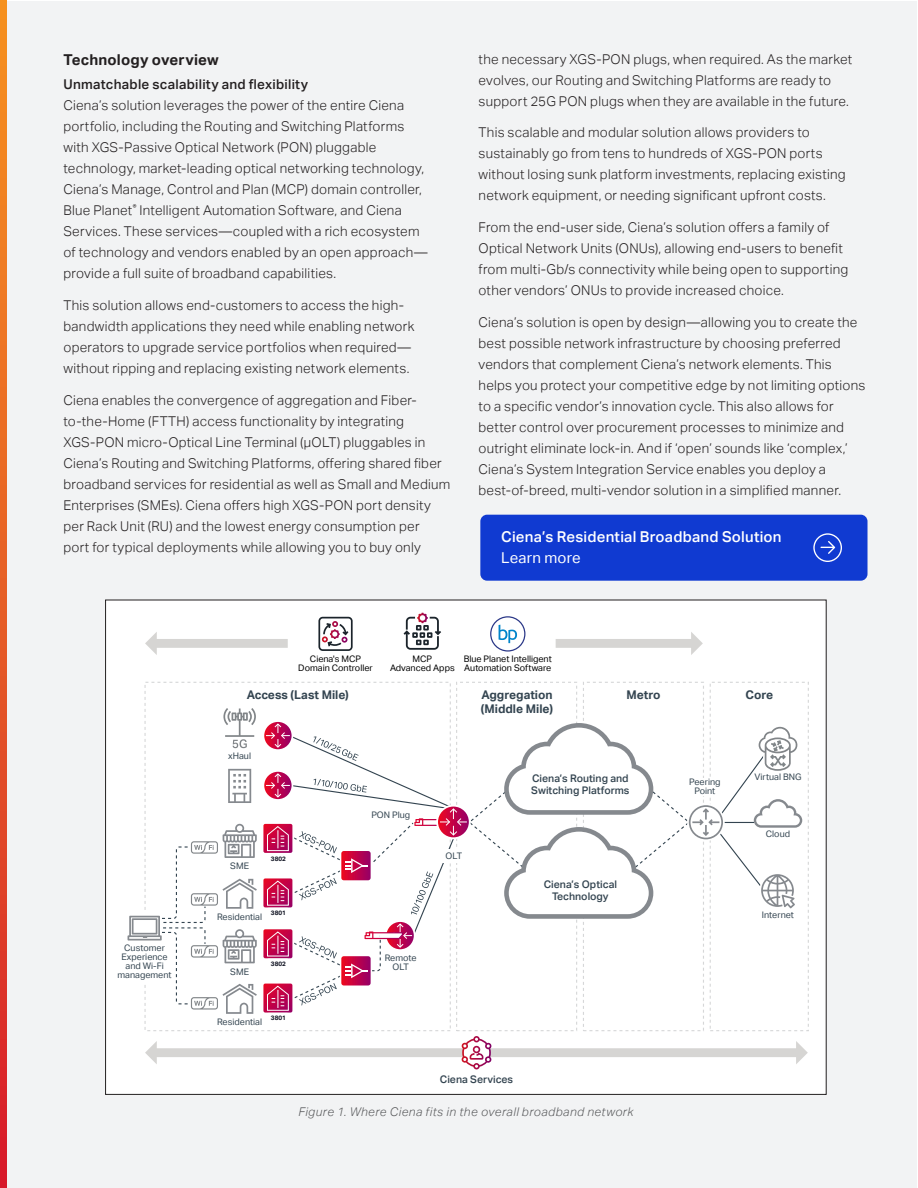
<style>
.page{position:relative;width:918px;height:1188px;background:#fff}
.page>*{position:absolute;margin:0;border:0;box-sizing:border-box;transform-origin:0 0}
.Body_Copy{font:500 15px/21px "Aktiv Grotesk";letter-spacing:.015em;color:#fff}
.Headline_for_body_co{font:700 15px "Aktiv Grotesk";letter-spacing:.01em;color:#231f20}
.Body_Copy-2{font:300 13.5px/21px "Aktiv Grotesk";letter-spacing:.02em;color:#231f20}
.subhead{font:500 13.5px "Aktiv Grotesk";letter-spacing:.02em;color:#231f20}
.Figure_Caption{font:italic 300 12px "Aktiv Grotesk";letter-spacing:.04em;color:#57585a}
.t1{font:700 12px/14.4px "Aktiv Grotesk";color:#334450}
.t2{font:500 10.5px/12px "Aktiv Grotesk";color:#334450}
.t3{font:9px/9px "Aktiv Grotesk";color:#334450;text-align:center}
.t4{font:9px/9px "Aktiv Grotesk";color:#000;text-align:center}
.t5{font:700 6.3px "Aktiv Grotesk";color:#111423}
.s1{font-weight:400}
</style>
<div class="page">
<div style="left:1px;top:1px;width:916px;height:1186px;background:#f2f3f4"></div>
<div style="left:480px;top:515px;width:388px;height:66px;background:#103ad1;border-radius:7px"></div>
<svg style="left:813px;top:533px;width:29px;height:29px"></svg>
<div style="left:106px;top:600px;width:720px;height:494px;background:#fff"></div>
<div style="left:710px;top:682px;width:99px;height:349px;border:1px dashed #d6d7d8"></div>
<div style="left:317px;top:615px;width:37px;height:38px;border:3px solid #fff;border-radius:4px"></div>
<svg style="left:318px;top:617px;width:35px;height:34px"></svg>
<svg style="left:403px;top:612px;width:38px;height:38px"></svg>
<div style="left:490px;top:616px;width:35px;height:36px;border:1px solid #2a3787;border-radius:50%"></div>
<svg style="left:499px;top:625px;width:18px;height:18px"></svg>
<svg style="left:556px;top:632px;width:147px;height:23px"></svg>
<svg style="left:145px;top:632px;width:143px;height:23px"></svg>
<svg style="left:127px;top:703px;width:675px;height:313px"></svg>
<svg style="left:145px;top:1036px;width:663px;height:33px"></svg>
<svg style="left:0;top:0;width:7px;height:1188px;background:#e65b25"></svg>
<p class="Headline_for_body_co" style="left:63px;top:51px;width:157px">Technology overview</p>
<p class="subhead" style="left:63px;top:76px;width:246px">Unmatchable scalability and flexibility</p>
<p class="Body_Copy-2" style="left:63px;top:95px;width:366px">Ciena’s solution leverages the power of the entire Ciena portfolio, including the Routing and Switching Platforms with XGS-Passive Optical Network (PON) pluggable technology, market-leading optical networking technology, Ciena’s Manage, Control and Plan (MCP) domain controller, Blue Planet<sup>®</sup> Intelligent Automation Software, and Ciena Services. These services—coupled with a rich ecosystem of technology and vendors enabled by an open approach— provide a full suite of broadband capabilities.</p>
<p class="Body_Copy-2" style="left:63px;top:295px;width:352px">This solution allows end-customers to access the high&shy;bandwidth applications they need while enabling network operators to upgrade service portfolios when required— without ripping and replacing existing network elements.</p>
<p class="Body_Copy-2" style="left:63px;top:389px;width:388px">Ciena enables the convergence of aggregation and Fiber&shy;to-the-Home (FTTH) access functionality by integrating XGS-PON micro-Optical Line Terminal (μOLT) pluggables in Ciena’s Routing and Switching Platforms, offering shared fiber broadband services for residential as well as Small and Medium Enterprises (SMEs). Ciena offers high XGS-PON port density per Rack Unit (RU) and the lowest energy consumption per<br>port for typical deployments while allowing you to buy only</p>
<p class="Body_Copy-2" style="left:479px;top:48px;width:375px">the necessary XGS-PON plugs, when required. As the market evolves, our Routing and Switching Platforms are ready to support 25G PON plugs when they are available in the future.</p>
<p class="Body_Copy-2" style="left:479px;top:122px;width:369px">This scalable and modular solution allows providers to sustainably go from tens to hundreds of XGS-PON ports without losing sunk platform investments, replacing existing network equipment, or needing significant upfront costs.</p>
<p class="Body_Copy-2" style="left:479px;top:217px;width:371px">From the end-user side, Ciena’s solution offers a family of Optical Network Units (ONUs), allowing end-users to benefit from multi-Gb/s connectivity while being open to supporting other vendors’ ONUs to provide increased choice.</p>
<p class="Body_Copy-2" style="left:479px;top:312px;width:388px">Ciena’s solution is open by design—allowing you to create the best possible network infrastructure by choosing preferred vendors that complement Ciena’s network elements. This helps you protect your competitive edge by not limiting options to a specific vendor’s innovation cycle. This also allows for better control over procurement processes to minimize and outright eliminate lock-in. And if ‘open’ sounds like ‘complex,’ Ciena’s System Integration Service enables you deploy a best-of-breed, multi-vendor solution in a simplified manner.</p>
<p class="Body_Copy" style="left:501px;top:526px;width:282px">Ciena’s Residential Broadband Solution<br><span class="s1">Learn more</span></p>
<p class="t4" style="left:298px;top:655px;width:76px">Ciena's MCP<br>Domain Controller</p>
<p class="t4" style="left:390px;top:655px;width:66px">MCP<br>Advanced Apps</p>
<p class="t4" style="left:464px;top:655px;width:90px;text-align:left">Blue Planet Intelligent<br>Automation Software</p>
<p class="t1" style="left:247px;top:687px;width:104px">Access (Last Mile)</p>
<p class="t1" style="left:481px;top:687px;width:74px">Aggregation (Middle Mile)</p>
<p class="t1" style="left:626px;top:687px;width:36px">Metro</p>
<p class="t1" style="left:746px;top:687px;width:29px">Core</p>
<p class="t3" style="left:118px;top:943px;width:56px">Customer<br>Experience and Wi-Fi management</p>
<p class="t3" style="left:228px;top:752px;width:24px">xHaul</p>
<p class="t3" style="left:230px;top:861px;width:20px">SME</p>
<p class="t5" style="left:271px;top:855px;width:17px">3802</p>
<p class="t3" style="left:217px;top:912px;width:46px">Residential</p>
<p class="t5" style="left:271px;top:909px;width:17px">3801</p>
<p class="t3" style="left:230px;top:967px;width:20px">SME</p>
<p class="t5" style="left:271px;top:960px;width:17px">3802</p>
<p class="t3" style="left:217px;top:1017px;width:46px">Residential</p>
<p class="t5" style="left:271px;top:1015px;width:17px">3801</p>
<p class="t3" style="left:371px;top:810px;width:40px">PON Plug</p>
<p class="t3" style="left:445px;top:851px;width:18px">OLT</p>
<p class="t3" style="left:385px;top:953px;width:33px">Remote<br>OLT</p>
<p class="t2" style="left:531px;top:772px;width:100px">Ciena’s Routing and<br>Switching Platforms</p>
<p class="t2" style="left:544px;top:878px;width:75px;text-align:center">Ciena’s Optical<br>Technology</p>
<p class="t2" style="left:440px;top:1073px;width:75px">Ciena Services</p>
<p class="Figure_Caption" style="left:298px;top:1104px;width:337px">Figure 1. Where Ciena fits in the overall broadband network</p>
<p class="t3" style="left:689px;top:778px;width:33px">Peering<br>Point</p>
<p class="t3" style="left:755px;top:773px;width:48px">Virtual BNG</p>
<p class="t3" style="left:766px;top:830px;width:26px">Cloud</p>
<p class="t3" style="left:762px;top:910px;width:34px">Internet</p>
</div>
